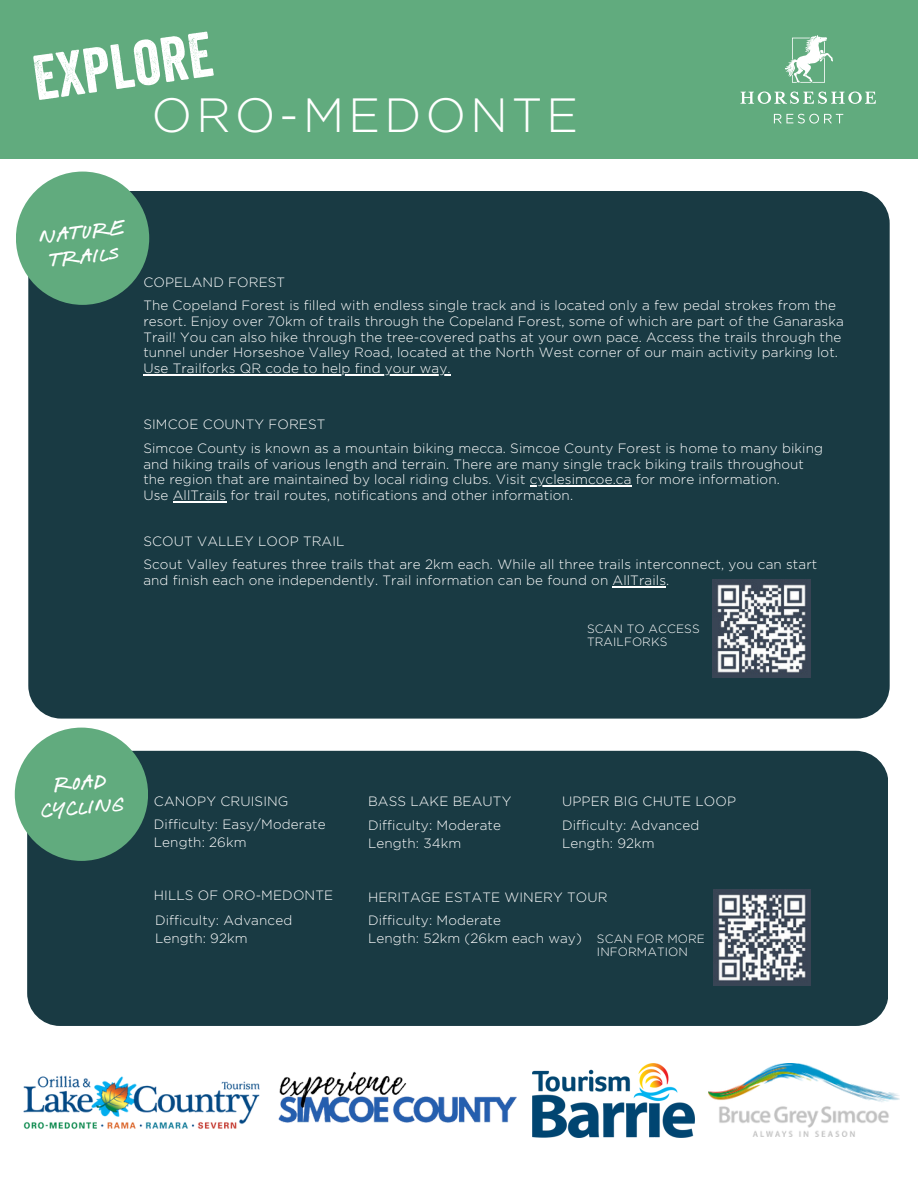
<style>
.page{position:relative;width:918px;height:1188px;background:#fff}
.page>*{position:absolute;margin:0;border:0;box-sizing:border-box;transform-origin:0 0}
.t1{font:61.5px "Veneer";color:#fff}
.t2{font:300 48px "Gotham";letter-spacing:.08em;color:#fff}
.t3{font:33px/24.8px "Tequilaand Tacos";color:#fff;text-align:center}
.t4{font:300 13.5px/15.8px "Gotham";letter-spacing:.01em;color:#fff}
.t5{font:300 12px/13px "Gotham";letter-spacing:.01em;color:#fff}
</style>
<div class="page">
<div style="left:28px;top:191px;width:862px;height:528px;background:#193a43;border-radius:33px"></div>
<div style="left:27px;top:751px;width:861px;height:275px;background:#193a43;border-radius:33px"></div>
<div style="left:15px;top:728px;width:133px;height:133px;background:#61ab7e;border-radius:50%"></div>
<div style="left:16px;top:172px;width:133px;height:133px;background:#61ab7e;border-radius:50%"></div>
<hr style="left:143px;top:374px;width:308px;height:1px;background:#fff">
<hr style="left:530px;top:485px;width:102px;height:2px;background:#fff">
<hr style="left:173px;top:501px;width:53px;height:1px;background:#fff">
<img style="left:712px;top:580px;width:98px;height:98px">
<img style="left:714px;top:890px;width:96px;height:96px">
<hr style="left:613px;top:586px;width:53px;height:1px;background:#fff">
<img style="left:278px;top:1071px;width:239px;height:52px">
<img style="left:23px;top:1075px;width:237px;height:54px">
<img style="left:532px;top:1064px;width:162px;height:74px">
<img style="left:708px;top:1064px;width:192px;height:73px">
<div style="left:0;top:0;width:918px;height:159px;background:#61ab7e"></div>
<svg style="left:785px;top:35px;width:48px;height:48px"></svg>
<svg style="left:774px;top:114px;width:69px;height:10px"></svg>
<svg style="left:740px;top:92px;width:136px;height:12px"></svg>
<p class="t1" style="left:28px;top:41px;width:182px;rotate:-8deg">explore</p>
<h2 class="t2" style="left:152px;top:86px;width:428px">ORO-MEDONTE</h2>
<h3 class="t3" style="left:38px;top:224px;width:87px;text-align:left;rotate:-6deg">NATURE<br>TRAILS</h3>
<p class="t4" style="left:143px;top:274px;width:143px">COPELAND FOREST</p>
<h5 class="t4" style="left:143px;top:298px;width:702px">The Copeland Forest is filled with endless single track and is located only a few pedal strokes from the resort. Enjoy over 70km of trails through the Copeland Forest, some of which are part of the Ganaraska Trail! You can also hike through the tree-covered paths at your own pace. Access the trails through the tunnel under Horseshoe Valley Road, located at the North West corner of our main activity parking lot.</h5>
<p class="t4" style="left:143px;top:361px;width:309px">Use Trailforks QR code to help find your way.</p>
<h5 class="t4" style="left:143px;top:417px;width:184px">SIMCOE COUNTY FOREST</h5>
<h4 class="t4" style="left:143px;top:440px;width:681px">Simcoe County is known as a mountain biking mecca. Simcoe County Forest is home to many biking and hiking trails of various length and terrain. There are many single track biking trails throughout the region that are maintained by local riding clubs. Visit cyclesimcoe.ca for more information.</h4>
<h4 class="t4" style="left:143px;top:487px;width:431px">Use AllTrails for trail routes, notifications and other information.</h4>
<h4 class="t4" style="left:143px;top:533px;width:203px">SCOUT VALLEY LOOP TRAIL</h4>
<p class="t4" style="left:143px;top:557px;width:675px">Scout Valley features three trails that are 2km each. While all three trails interconnect, you can start and finish each one independently. Trail information can be found on AllTrails.</p>
<h4 class="t5" style="left:587px;top:622px;width:114px">SCAN TO ACCESS<br>TRAILFORKS</h4>
<h1 class="t3" style="left:38px;top:773px;width:85px;rotate:-5deg">ROAD<br>CYCLING</h1>
<p class="t4" style="left:154px;top:794px;width:136px">CANOPY CRUISING</p>
<h2 class="t4" style="left:154px;top:815px;width:173px;line-height:18px">Difficulty: Easy/Moderate<br>Length: 26km</h2>
<h4 class="t4" style="left:154px;top:887px;width:181px">HILLS OF ORO-MEDONTE</h4>
<h5 class="t4" style="left:155px;top:911px;width:139px;line-height:18px">Difficulty: Advanced<br>Length: 92km</h5>
<p class="t4" style="left:368px;top:794px;width:145px">BASS LAKE BEAUTY</p>
<h4 class="t4" style="left:368px;top:816px;width:134px;line-height:18px">Difficulty: Moderate<br>Length: 34km</h4>
<h4 class="t4" style="left:562px;top:794px;width:176px">UPPER BIG CHUTE LOOP</h4>
<h3 class="t4" style="left:562px;top:816px;width:139px;line-height:18px">Difficulty: Advanced<br>Length: 92km</h3>
<h4 class="t4" style="left:368px;top:889px;width:241px">HERITAGE ESTATE WINERY TOUR</h4>
<h5 class="t4" style="left:368px;top:911px;width:215px;line-height:18px">Difficulty: Moderate<br>Length: 52km (26km each way)</h5>
<h5 class="t5" style="left:597px;top:932px;width:110px;line-height:13.5px">SCAN FOR MORE<br>INFORMATION</h5>
</div>
